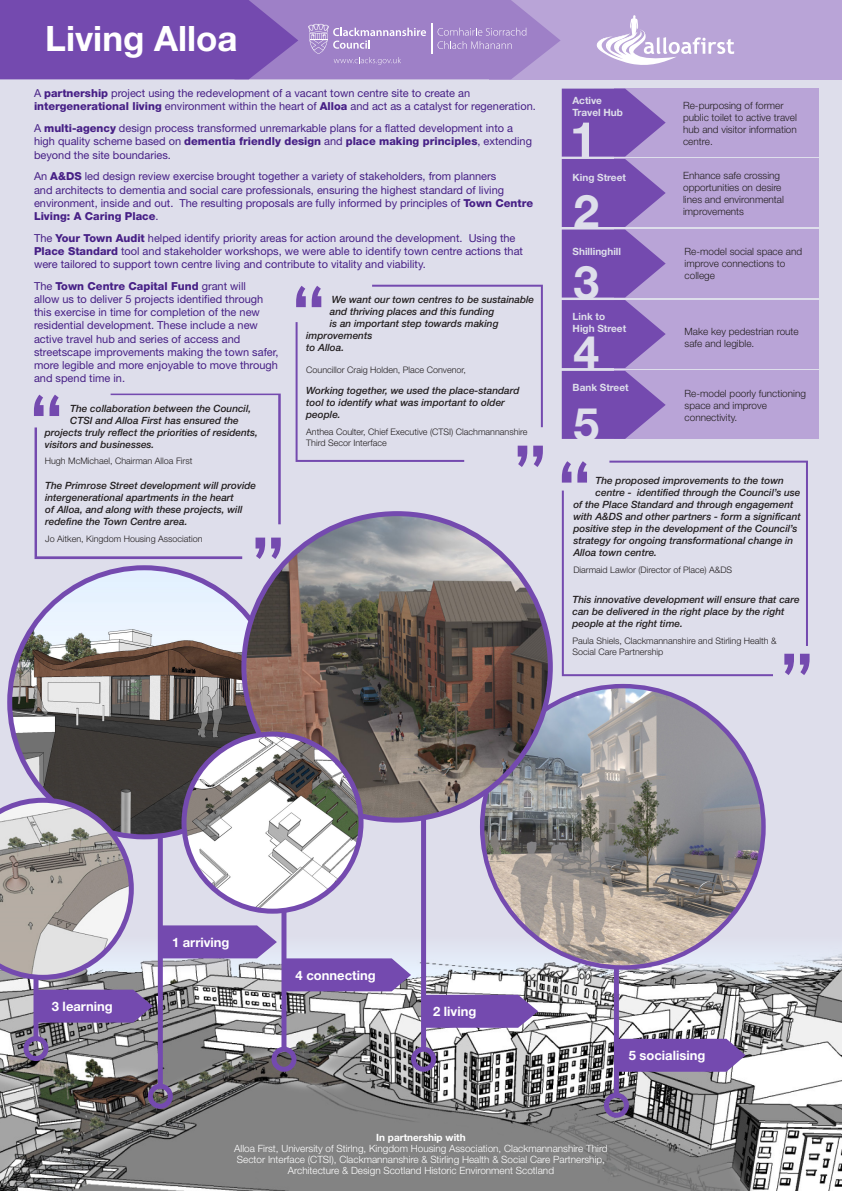
<style>
.page{position:relative;width:842px;height:1191px;background:#dedeeb}
.page>*{position:absolute;margin:0;border:0;box-sizing:border-box;transform-origin:0 0}
.t1{font:700 46.4px "Helvetica Neue";color:#dedeeb}
.t2{font:700 35px "Helvetica Neue";color:#fff}
.t3{font:700 13px "Helvetica Neue";color:#fff}
.t4{font:11px/13.2px "Helvetica Neue";color:#472086}
.t5{font:italic 500 10px/12px "Helvetica Neue";color:#231f20}
.t6{font:300 10px/12px "Helvetica Neue";color:#231f20}
.t7{font:300 10px/11px "Helvetica Neue";color:#fff;text-align:center}
.t8{font:700 10px "Helvetica Neue";color:#dedeeb}
.t9{font:700 10px "Helvetica Neue";color:#fff}
.t10{font:300 9px/10.8px "Helvetica Neue";color:#231f20}
.s1{font-weight:800}
</style>
<div class="page">
<img style="left:0;top:925px;width:842px;height:266px">
<div style="left:614px;top:89px;width:205px;height:68px;background:#b9a4d7"></div>
<div style="left:614px;top:159px;width:205px;height:68px;background:#b9a4d7"></div>
<div style="left:614px;top:952px;width:5px;height:143px;background:#744aaf"></div>
<div style="left:604px;top:1092px;width:25px;height:25px;border:5px solid #744aaf;border-radius:50%"></div>
<svg style="left:618px;top:1038px;width:127px;height:33px"></svg>
<img style="left:482px;top:687px;width:281px;height:279px">
<div style="left:614px;top:229px;width:205px;height:68px;background:#b9a4d7"></div>
<div style="left:614px;top:300px;width:205px;height:68px;background:#b9a4d7"></div>
<div style="left:614px;top:371px;width:205px;height:68px;background:#b9a4d7"></div>
<div style="left:490px;top:0;width:352px;height:79px;background:#b9a4d7"></div>
<div style="left:158px;top:778px;width:5px;height:308px;background:#744aaf"></div>
<div style="left:148px;top:1083px;width:25px;height:25px;border:5px solid #744aaf;border-radius:50%"></div>
<img style="left:10px;top:568px;width:269px;height:269px;border-radius:135px">
<div style="left:281px;top:845px;width:5px;height:204px;background:#744aaf"></div>
<div style="left:271px;top:1046px;width:25px;height:25px;border:5px solid #744aaf;border-radius:50%"></div>
<hr style="left:34px;top:910px;width:4px;height:128px;background:#744aaf">
<div style="left:24px;top:1036px;width:24px;height:25px;border:5px solid #744aaf;border-radius:50%"></div>
<div style="left:421px;top:757px;width:5px;height:292px;background:#744aaf"></div>
<div style="left:411px;top:1046px;width:25px;height:25px;border:5px solid #744aaf;border-radius:50%"></div>
<svg style="left:286px;top:958px;width:125px;height:33px"></svg>
<svg style="left:597px;top:15px;width:137px;height:50px"></svg>
<svg style="left:0;top:797px;width:134px;height:182px"></svg>
<svg style="left:163px;top:925px;width:114px;height:33px"></svg>
<svg style="left:38px;top:989px;width:115px;height:33px"></svg>
<svg style="left:426px;top:994px;width:112px;height:33px"></svg>
<svg style="left:34px;top:393px;width:247px;height:166px"></svg>
<svg style="left:296px;top:285px;width:247px;height:182px"></svg>
<svg style="left:562px;top:460px;width:247px;height:216px"></svg>
<img style="left:245px;top:516px;width:305px;height:303px">
<img style="left:184px;top:734px;width:177px;height:177px;border-radius:86px">
<div style="left:181px;top:731px;width:182px;height:182px;border:5px solid #744aaf;border-radius:50%"></div>
<svg style="left:0;top:0;width:561px;height:79px"></svg>
<svg style="left:562px;top:89px;width:104px;height:350px"></svg>
<p class="t2" style="left:45px;top:17px;width:194px">Living Alloa</p>
<p class="t4" style="left:34px;top:87px;width:503px">A <span class="s1">partnership</span> project using the redevelopment of a vacant town centre site to create an <span class="s1">intergenerational living</span> environment within the heart of <span class="s1">Alloa</span> and act as a catalyst for regeneration.</p>
<p class="t4" style="left:34px;top:121px;width:499px">A <span class="s1">multi-agency</span> design process transformed unremarkable plans for a flatted development into a high quality scheme based on <span class="s1">dementia friendly design</span> and <span class="s1">place making principles</span>, extending beyond the site boundaries.</p>
<p class="t4" style="left:34px;top:170px;width:500px">An <span class="s1">A&amp;DS</span> led design review exercise brought together a variety of stakeholders, from planners<br>and architects to dementia and social care professionals, ensuring the highest standard of living environment, inside and out. The resulting proposals are fully informed by principles of <span class="s1">Town Centre Living: A Caring Place</span>.</p>
<p class="t4" style="left:34px;top:231px;width:490px">The <span class="s1">Your Town Audit</span> helped identify priority areas for action around the development. Using the<br><span class="s1">Place Standard</span> tool and stakeholder workshops, we were able to identify town centre actions that were tailored to support town centre living and contribute to vitality and viability.</p>
<p class="t4" style="left:34px;top:279px;width:246px">The <span class="s1">Town Centre Capital Fund</span> grant will<br>allow us to deliver 5 projects identified through this exercise in time for completion of the new residential development. These include a new active travel hub and series of access and streetscape improvements making the town safer, more legible and more enjoyable to move through and spend time in.</p>
<p class="t5" style="left:332px;top:293px;width:204px">We want our town centres to be sustainable</p>
<p class="t5" style="left:330px;top:305px;width:166px">and thriving places and this funding</p>
<p class="t5" style="left:330px;top:317px;width:170px">is an important step towards making</p>
<p class="t5" style="left:306px;top:329px;width:68px">improvements</p>
<p class="t5" style="left:306px;top:341px;width:39px">to Alloa.</p>
<p class="t10" style="left:306px;top:364px;width:161px">Councillor Craig Holden, Place Convenor,</p>
<p class="t5" style="left:306px;top:385px;width:215px">Working together, we used the place-standard tool to identify what was important to older people.</p>
<p class="t10" style="left:306px;top:426px;width:223px">Anthea Coulter, Chief Executive (CTSI) Clachmannanshire<br>Third Secor Interface</p>
<p class="t5" style="left:70px;top:402px;width:182px">The collaboration between the Council,</p>
<p class="t5" style="left:70px;top:414px;width:170px">CTSI and Alloa First has ensured the</p>
<p class="t5" style="left:45px;top:426px;width:215px">projects truly reflect the priorities of residents,</p>
<p class="t5" style="left:45px;top:438px;width:111px">visitors and businesses.</p>
<p class="t10" style="left:45px;top:455px;width:149px">Hugh McMichael, Chairman Alloa First</p>
<p class="t5" style="left:45px;top:479px;width:212px">The Primrose Street development will provide intergenerational apartments in the heart<br>of Alloa, and along with these projects, will redefine the Town Centre area.</p>
<p class="t10" style="left:45px;top:533px;width:159px">Jo Aitken, Kingdom Housing Association</p>
<p class="t8" style="left:572px;top:95px;width:31px">Active</p>
<p class="t8" style="left:572px;top:107px;width:52px">Travel Hub</p>
<p class="t6" style="left:683px;top:99px;width:115px">Re-purposing of former public toilet to active travel hub and visitor information centre.</p>
<p class="t6" style="left:683px;top:169px;width:102px">Enhance safe crossing opportunities on desire lines and environmental improvements</p>
<p class="t6" style="left:685px;top:246px;width:119px">Re-model social space and improve connections to college</p>
<p class="t8" style="left:573px;top:171px;width:55px">King Street</p>
<p class="t1" style="left:573px;top:182px;width:27px">2</p>
<p class="t1" style="left:573px;top:254px;width:27px">3</p>
<p class="t1" style="left:573px;top:324px;width:27px">4</p>
<p class="t1" style="left:573px;top:395px;width:27px">5</p>
<p class="t5" style="left:595px;top:474px;width:190px">The proposed improvements to the town</p>
<p class="t5" style="left:595px;top:486px;width:206px">centre - identified through the Council’s use</p>
<p class="t5" style="left:573px;top:498px;width:222px">of the Place Standard and through engagement</p>
<p class="t5" style="left:573px;top:510px;width:229px">with A&amp;DS and other partners - form a significant</p>
<p class="t5" style="left:573px;top:522px;width:226px">positive step in the development of the Council’s</p>
<p class="t5" style="left:573px;top:534px;width:221px">strategy for ongoing transformational change in</p>
<p class="t5" style="left:573px;top:546px;width:85px">Alloa town centre.</p>
<p class="t10" style="left:573px;top:564px;width:160px">Diarmaid Lawlor (Director of Place) A&amp;DS</p>
<p class="t8" style="left:573px;top:245px;width:50px">Shillinghill</p>
<p class="t8" style="left:573px;top:310px;width:34px">Link to</p>
<p class="t8" style="left:573px;top:322px;width:55px">High Street</p>
<p class="t6" style="left:685px;top:326px;width:116px">Make key pedestrian route safe and legible.</p>
<p class="t8" style="left:573px;top:382px;width:57px">Bank Street</p>
<p class="t6" style="left:685px;top:387px;width:123px">Re-model poorly functioning space and improve connectivity.</p>
<p class="t5" style="left:572px;top:593px;width:229px">This innovative development will ensure that care can be delivered in the right place by the right people at the right time.</p>
<p class="t10" style="left:572px;top:635px;width:206px">Paula Shiels, Clackmannanshire and Stirling Health &amp;<br>Social Care Partnership</p>
<p class="t3" style="left:172px;top:934px;width:59px">1 arriving</p>
<p class="t3" style="left:296px;top:967px;width:82px">4 connecting</p>
<p class="t3" style="left:52px;top:998px;width:63px">3 learning</p>
<p class="t3" style="left:433px;top:1003px;width:45px">2 living</p>
<p class="t3" style="left:629px;top:1047px;width:78px">5 socialising</p>
<p class="t9" style="left:376px;top:1131px;width:91px">In partnership with</p>
<p class="t7" style="left:234px;top:1142px;width:375px">Alloa First, University of Stirlng, Kingdom Housing Association, Clackmannanshire Third<br>Sector Interface (CTSI), Clackmannanshire &amp; Stirling Health &amp; Social Care Partnership,<br>Architecture &amp; Design Scotland Historic Environment Scotland</p>
</div>
